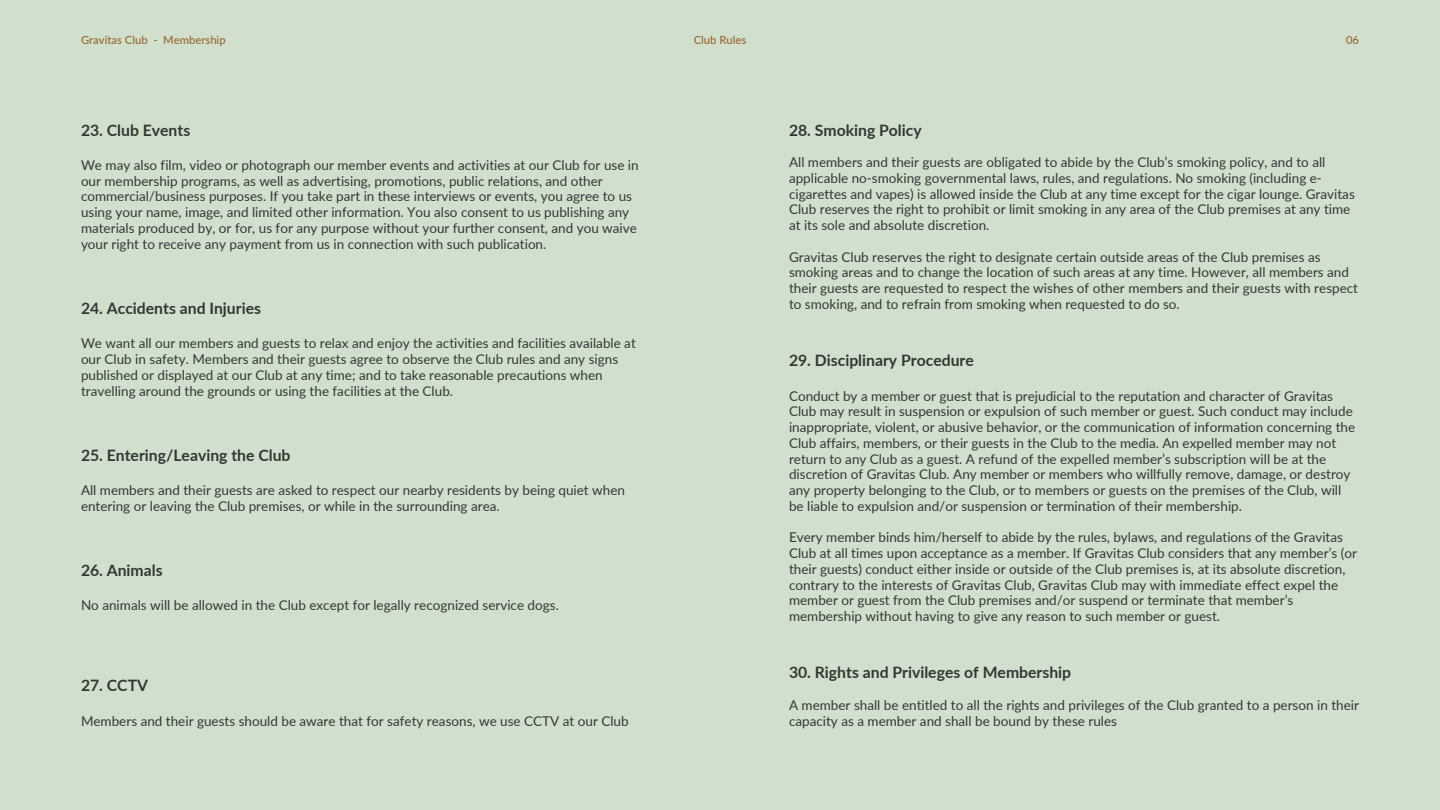
<style>
.page{position:relative;width:1440px;height:810px;background:#d1e0cd}
.page>*{position:absolute;margin:0;border:0;box-sizing:border-box;transform-origin:0 0}
.t1{font:700 15.75px "Lato";color:#313934}
.t2{font:13.5px/15.8px "Lato";color:#313934}
.t3{font:500 11.25px "Lato";color:#963}
</style>
<div class="page">
<p class="t3" style="left:81px;top:33px;width:146px">Gravitas Club - Membership</p>
<p class="t3" style="left:694px;top:33px;width:54px">Club Rules</p>
<p class="t3" style="left:1346px;top:33px;width:15px">06</p>
<h2 class="t1" style="left:81px;top:120px;width:111px">23. Club Events</h2>
<h3 class="t2" style="left:81px;top:157px;width:559px">We may also film, video or photograph our member events and activities at our Club for use in our membership programs, as well as advertising, promotions, public relations, and other commercial/business purposes. If you take part in these interviews or events, you agree to us using your name, image, and limited other information. You also consent to us publishing any materials produced by, or for, us for any purpose without your further consent, and you waive your right to receive any payment from us in connection with such publication.</h3>
<h2 class="t1" style="left:81px;top:298px;width:182px">24. Accidents and Injuries</h2>
<h3 class="t2" style="left:81px;top:335px;width:556px">We want all our members and guests to relax and enjoy the activities and facilities available at our Club in safety. Members and their guests agree to observe the Club rules and any signs published or displayed at our Club at any time; and to take reasonable precautions when travelling around the grounds or using the facilities at the Club.</h3>
<h2 class="t1" style="left:81px;top:445px;width:211px">25. Entering/Leaving the Club</h2>
<h3 class="t2" style="left:81px;top:482px;width:546px">All members and their guests are asked to respect our nearby residents by being quiet when entering or leaving the Club premises, or while in the surrounding area.</h3>
<h2 class="t1" style="left:81px;top:560px;width:83px">26. Animals</h2>
<h3 class="t2" style="left:81px;top:597px;width:479px">No animals will be allowed in the Club except for legally recognized service dogs.</h3>
<h2 class="t1" style="left:81px;top:676px;width:69px">27. CCTV</h2>
<h3 class="t2" style="left:81px;top:713px;width:549px">Members and their guests should be aware that for safety reasons, we use CCTV at our Club</h3>
<h3 class="t1" style="left:789px;top:120px;width:134px">28. Smoking Policy</h3>
<h1 class="t2" style="left:789px;top:154px;width:567px">All members and their guests are obligated to abide by the Club’s smoking policy, and to all applicable no-smoking governmental laws, rules, and regulations. No smoking (including e&shy;cigarettes and vapes) is allowed inside the Club at any time except for the cigar lounge. Gravitas Club reserves the right to prohibit or limit smoking in any area of the Club premises at any time at its sole and absolute discretion.</h1>
<h3 class="t2" style="left:789px;top:249px;width:571px">Gravitas Club reserves the right to designate certain outside areas of the Club premises as smoking areas and to change the location of such areas at any time. However, all members and their guests are requested to respect the wishes of other members and their guests with respect to smoking, and to refrain from smoking when requested to do so.</h3>
<h3 class="t1" style="left:789px;top:351px;width:186px">29. Disciplinary Procedure</h3>
<h2 class="t2" style="left:789px;top:387px;width:568px">Conduct by a member or guest that is prejudicial to the reputation and character of Gravitas Club may result in suspension or expulsion of such member or guest. Such conduct may include inappropriate, violent, or abusive behavior, or the communication of information concerning the Club affairs, members, or their guests in the Club to the media. An expelled member may not return to any Club as a guest. A refund of the expelled member’s subscription will be at the discretion of Gravitas Club. Any member or members who willfully remove, damage, or destroy any property belonging to the Club, or to members or guests on the premises of the Club, will be liable to expulsion and/or suspension or termination of their membership.</h2>
<h3 class="t2" style="left:789px;top:529px;width:570px">Every member binds him/herself to abide by the rules, bylaws, and regulations of the Gravitas Club at all times upon acceptance as a member. If Gravitas Club considers that any member’s (or their guests) conduct either inside or outside of the Club premises is, at its absolute discretion, contrary to the interests of Gravitas Club, Gravitas Club may with immediate effect expel the member or guest from the Club premises and/or suspend or terminate that member’s membership without having to give any reason to such member or guest.</h3>
<h2 class="t1" style="left:789px;top:663px;width:284px">30. Rights and Privileges of Membership</h2>
<h3 class="t2" style="left:789px;top:697px;width:572px">A member shall be entitled to all the rights and privileges of the Club granted to a person in their capacity as a member and shall be bound by these rules</h3>
</div>
